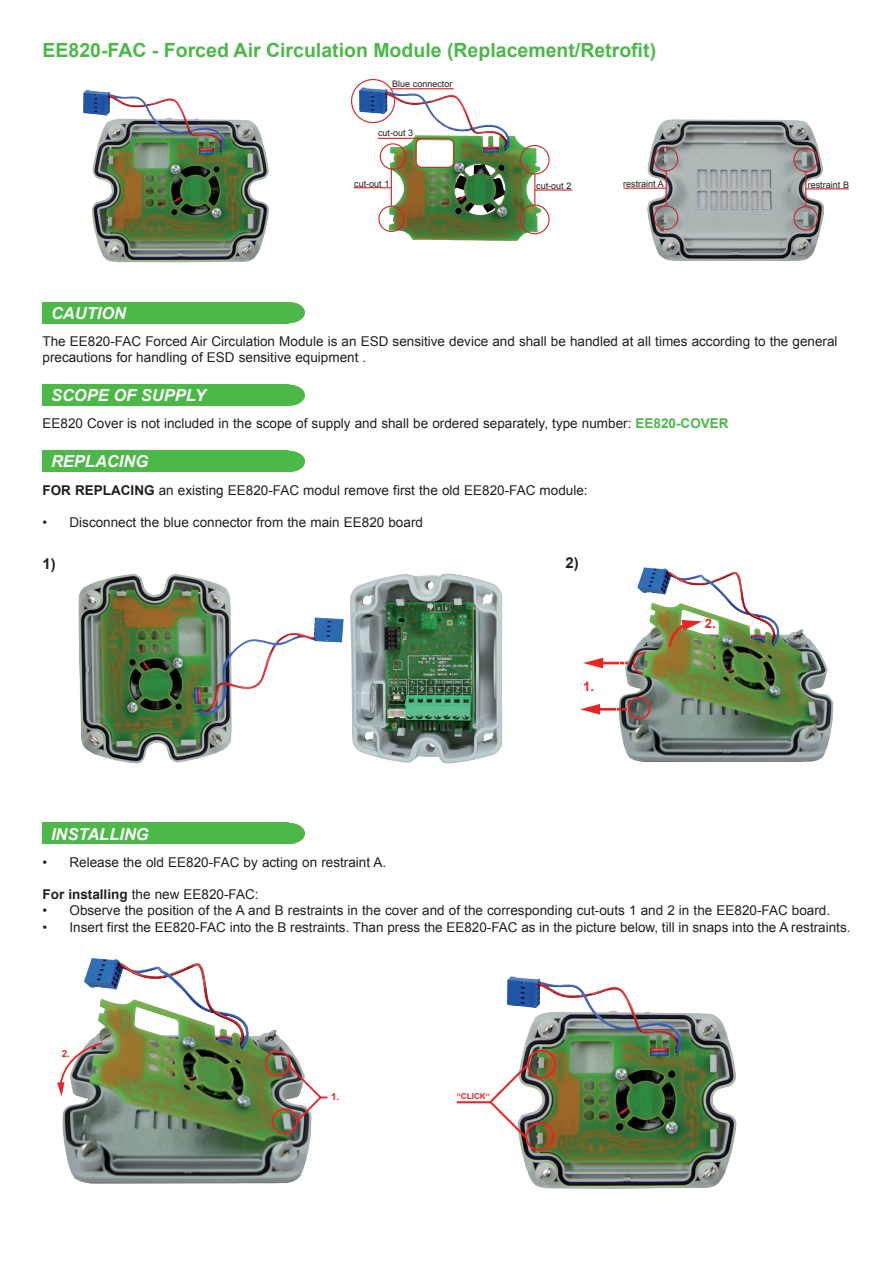
<style>
.page{position:relative;width:893px;height:1263px;background:#fff}
.page>*{position:absolute;margin:0;border:0;box-sizing:border-box;transform-origin:0 0}
.t1{font:700 19.5px "Arial";color:#4cb848}
.t2{font:italic 700 16.5px "Arial";color:#fff}
.t3{font:700 15px "Arial";color:#221e1f}
.t4{font:13.5px/16.2px "Arial";color:#221e1f}
.t5{font:700 13.05px "Arial";color:#ec2323}
.t6{font:700 9.75px "Arial";color:#ec2323}
.t7{font:9px "Arial";color:#221e1f}
.t8{font:700 8.1px "Arial";color:#ec2323}
.s1{font-weight:700;color:#4cb848}
.s2{font-weight:700}
</style>
<div class="page">
<div style="left:43px;top:302px;width:246px;height:21px;background:#4cb848"></div>
<div style="left:273px;top:302px;width:32px;height:21px;background:#4cb848;border-radius:50%"></div>
<div style="left:43px;top:385px;width:246px;height:21px;background:#4cb848"></div>
<div style="left:273px;top:385px;width:32px;height:21px;background:#4cb848;border-radius:50%"></div>
<img style="left:83px;top:89px;width:186px;height:174px">
<div style="left:351px;top:79px;width:44px;height:44px;border:1px solid #d1232a;border-radius:50%"></div>
<img style="left:360px;top:87px;width:181px;height:154px">
<img style="left:648px;top:120px;width:176px;height:140px">
<div style="left:380px;top:143px;width:26px;height:27px;border:1px solid #d1232a;border-radius:50%"></div>
<div style="left:520px;top:145px;width:30px;height:30px;border:1px solid #d1232a;border-radius:50%"></div>
<div style="left:378px;top:206px;width:27px;height:26px;border:1px solid #d1232a;border-radius:50%"></div>
<div style="left:520px;top:205px;width:30px;height:29px;border:1px solid #d1232a;border-radius:50%"></div>
<hr style="left:391px;top:169px;width:1px;height:37px;background:#d1232a">
<hr style="left:534px;top:174px;width:1px;height:31px;background:#d1232a">
<hr style="left:354px;top:187px;width:38px;height:1px;background:#d1232a">
<hr style="left:534px;top:189px;width:38px;height:2px;background:#d1232a">
<div style="left:654px;top:147px;width:24px;height:24px;border:1px solid #d1232a;border-radius:50%"></div>
<div style="left:793px;top:148px;width:25px;height:24px;border:1px solid #d1232a;border-radius:50%"></div>
<div style="left:654px;top:205px;width:24px;height:25px;border:1px solid #d1232a;border-radius:50%"></div>
<div style="left:793px;top:206px;width:25px;height:25px;border:1px solid #d1232a;border-radius:50%"></div>
<hr style="left:666px;top:171px;width:1px;height:35px;background:#d1232a">
<hr style="left:805px;top:171px;width:1px;height:35px;background:#d1232a">
<hr style="left:623px;top:188px;width:44px;height:1px;background:#d1232a">
<hr style="left:806px;top:188px;width:43px;height:1px;background:#d1232a">
<img style="left:507px;top:976px;width:230px;height:213px">
<div style="left:527px;top:1050px;width:29px;height:29px;border:2px solid #ec2323;border-radius:50%"></div>
<div style="left:525px;top:1122px;width:29px;height:29px;border:2px solid #ec2323;border-radius:50%"></div>
<svg style="left:487px;top:1061px;width:44px;height:80px"></svg>
<hr style="left:457px;top:1101px;width:33px;height:2px;background:#ec2323">
<div style="left:43px;top:823px;width:246px;height:21px;background:#4cb848"></div>
<div style="left:273px;top:823px;width:32px;height:21px;background:#4cb848;border-radius:50%"></div>
<img style="left:62px;top:958px;width:266px;height:226px">
<div style="left:265px;top:1050px;width:26px;height:26px;border:2px solid #ec2323;border-radius:50%"></div>
<div style="left:272px;top:1108px;width:26px;height:26px;border:2px solid #ec2323;border-radius:50%"></div>
<svg style="left:287px;top:1064px;width:40px;height:60px"></svg>
<svg style="left:57px;top:1041px;width:48px;height:55px"></svg>
<div style="left:415px;top:138px;width:40px;height:30px;border:1px solid #d1232a;border-radius:6px"></div>
<hr style="left:378px;top:138px;width:48px;height:1px;background:#d1232a">
<div style="left:43px;top:451px;width:246px;height:21px;background:#4cb848"></div>
<div style="left:273px;top:451px;width:32px;height:21px;background:#4cb848;border-radius:50%"></div>
<img style="left:616px;top:567px;width:218px;height:195px">
<div style="left:628px;top:697px;width:23px;height:22px;border:2px solid #ec2323;border-radius:50%"></div>
<svg style="left:583px;top:651px;width:64px;height:24px"></svg>
<hr style="left:596px;top:708px;width:20px;height:3px;background:#ec2323">
<svg style="left:580px;top:704px;width:20px;height:11px"></svg>
<svg style="left:617px;top:708px;width:10px;height:3px"></svg>
<svg style="left:667px;top:620px;width:35px;height:29px"></svg>
<img style="left:78px;top:573px;width:425px;height:191px">
<h1 class="t1" style="left:43px;top:37px;width:615px">EE820-FAC - Forced Air Circulation Module (Replacement/Retrofit)</h1>
<p class="t7" style="left:392px;top:78px;width:62px">Blue connector</p>
<p class="t7" style="left:378px;top:127px;width:37px">cut-out 3</p>
<p class="t2" style="left:51px;top:302px;width:75px">CA UTION</p>
<p class="t7" style="left:354px;top:178px;width:37px">cut-out 1</p>
<p class="t7" style="left:536px;top:179px;width:37px">cut-out 2</p>
<p class="t7" style="left:623px;top:178px;width:42px">restraint A</p>
<p class="t7" style="left:808px;top:179px;width:43px">restraint B</p>
<p class="t4" style="left:43px;top:333px;width:797px">The EE820-FAC Forced Air Circulation Module is an ESD sensitive device and shall be handled at all times according to the general precautions for handling of ESD sensitive equipment .</p>
<p class="t2" style="left:51px;top:384px;width:156px">SCOPE OF SUPPLY</p>
<p class="t4" style="left:43px;top:416px;width:688px">EE820 Cover is not included in the scope of supply and shall be ordered separately, type number: <span class="s1">EE820-COVER</span></p>
<p class="t2" style="left:51px;top:451px;width:13px">REPLAC</p>
<p class="t2" style="left:119px;top:451px;width:18px">ING</p>
<p class="t4" style="left:43px;top:482px;width:547px"><span class="s2">For replaci ng</span> an existing EE820-FAC modul remove first the old EE820-FAC module:</p>
<p class="t4" style="left:43px;top:514px;width:382px">• Disconnect the blue connector from the main EE820 board</p>
<p class="t3" style="left:43px;top:554px;width:15px">1)</p>
<p class="t3" style="left:566px;top:553px;width:15px">2)</p>
<p class="t2" style="left:51px;top:823px;width:48px">INSTALL</p>
<p class="t2" style="left:119px;top:823px;width:18px">ING</p>
<p class="t5" style="left:583px;top:678px;width:12px">1.</p>
<p class="t5" style="left:705px;top:615px;width:12px">2.</p>
<p class="t4" style="left:43px;top:854px;width:345px">• Release the old EE820-FAC by acting on restraint A.</p>
<p class="t4" style="left:43px;top:886px;width:218px"><span class="s2">For installing</span> the new EE820-FAC:</p>
<p class="t4" style="left:43px;top:903px;width:789px">• Observe the position of the A and B restraints in the cover and of the corresponding cut-outs 1 and 2 in the EE820-FAC board.</p>
<p class="t4" style="left:43px;top:919px;width:809px">• Insert first the EE820-FAC into the B restraints. Than press the EE820-FAC as in the picture below, till in snaps into the A restraints.</p>
<p class="t6" style="left:62px;top:1047px;width:10px">2.</p>
<p class="t6" style="left:331px;top:1090px;width:10px">1.</p>
<p class="t8" style="left:457px;top:1091px;width:35px">“CLICK“</p>
</div>
